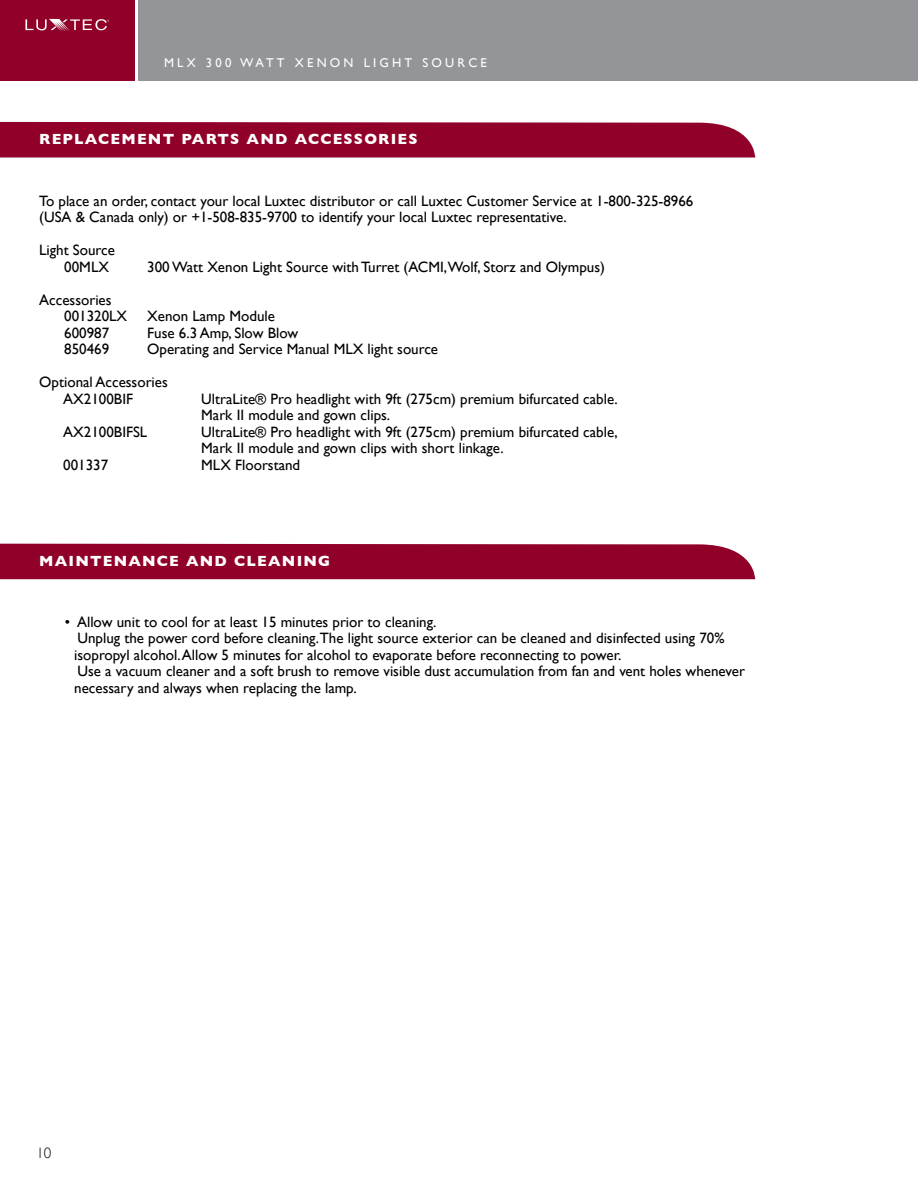
<style>
.page{position:relative;width:918px;height:1188px;background:#fff}
.page>*{position:absolute;margin:0;border:0;box-sizing:border-box;transform-origin:0 0}
.t1{font:15px/16.5px "Gill Sans";color:#000}
.t2{font:700 15px "Gill Sans";letter-spacing:.08em;color:#fff}
.t3{font:300 15px "Gill Sans";color:#000}
.t4{font:12.75px "Gill Sans";letter-spacing:.25em;color:#fff}
</style>
<div class="page">
<div style="left:138px;top:0;width:780px;height:81px;background:#939598"></div>
<div style="left:0;top:0;width:135px;height:81px;background:#910028"></div>
<svg style="left:25px;top:19px;width:84px;height:12px"></svg>
<div style="left:0;top:122px;width:755px;height:35px;background:#910028"></div>
<div style="left:0;top:544px;width:755px;height:35px;background:#910028"></div>
<p class="t4" style="left:164px;top:55px;width:324px">MLX 300 watt x enon l ight source</p>
<p class="t2" style="left:39px;top:130px;width:380px">REPLACEMENT PARTS AND ACCESSORIES</p>
<p class="t1" style="left:39px;top:192px;width:656px">To place an order, contact your local Luxtec distributor or call Luxtec Customer Service at 1-800-325-8966 (USA</p>
<p class="t1" style="left:76px;top:209px;width:493px">&amp; Canada only) or +1-508-835-9700 to identify your local Luxtec representative.</p>
<p class="t1" style="left:64px;top:242px;width:52px;text-indent:-25px">Light Source<br>00MLX</p>
<p class="t1" style="left:147px;top:258px;width:459px">300 Watt Xenon Light Source with Turret (AC MI,Wolf, Storz and Olympus)</p>
<p class="t1" style="left:64px;top:291px;width:64px;text-indent:-25px">Accessories<br>001320LX</p>
<p class="t1" style="left:147px;top:308px;width:129px">Xenon Lamp Module</p>
<p class="t1" style="left:64px;top:324px;width:46px">600987</p>
<p class="t1" style="left:147px;top:324px;width:153px">Fuse 6.3 Amp, Slow Blow</p>
<p class="t1" style="left:64px;top:341px;width:71px">850469 O</p>
<p class="t1" style="left:160px;top:341px;width:280px">perating and Service Manual MLX light source</p>
<p class="t1" style="left:63px;top:374px;width:106px;text-indent:-24px">Optional Accessories<br>AX2100BIF U</p>
<p class="t1" style="left:201px;top:390px;width:418px;text-indent:11px">ltraLite® Pro headlight with 9ft (275cm) premium bifurcated cable.<br>Mark II module and gown clips.</p>
<p class="t1" style="left:63px;top:423px;width:117px">AX2100BIFSL U</p>
<p class="t1" style="left:201px;top:423px;width:418px;text-indent:11px">ltraLite® Pro headlight with 9ft (275cm) premium bifurcated cable,<br>Mark II module and gown clips with short linkage.</p>
<p class="t1" style="left:63px;top:456px;width:46px">001337</p>
<p class="t1" style="left:201px;top:456px;width:100px">MLX Floorstand</p>
<p class="t2" style="left:39px;top:552px;width:293px">MAINTENANCE AND CLEANING</p>
<p class="t1" style="left:74px;top:613px;width:672px;text-indent:-9px">• Allow unit to cool for at least 15 minutes prior to cleaning.<br>Unplug the power cord before cleaning.The light source exterior can be cleaned and disinfected using 70% isopropyl alcohol. Allow 5 minutes for alcohol to evaporate before reconnecting to power.<br>Use a vacuum cleaner and a soft brush to remove visible dust accumulation from fan and vent holes whenever necessary and always when replacing the lamp.</p>
<p class="t3" style="left:36px;top:1144px;width:16px">10</p>
</div>
